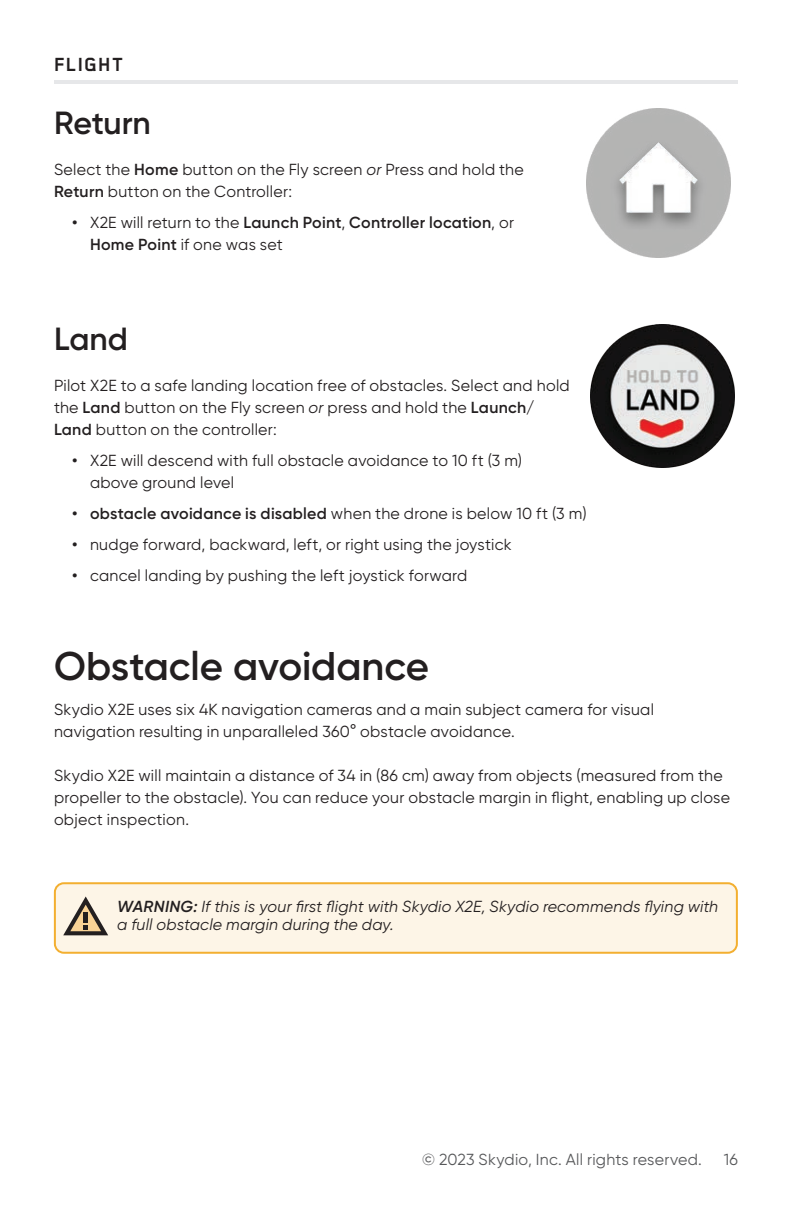
<style>
.page{position:relative;width:792px;height:1224px;background:#fff}
.page>*{position:absolute;margin:0;border:0;box-sizing:border-box;transform-origin:0 0}
.t1{font:600 40px "Gilroy";color:#231f20}
.t2{font:600 32px "Gilroy";letter-spacing:-.005em;color:#231f20}
.t3{font:700 22px "Blender";letter-spacing:.06em;color:#231f20}
.Body_copy{font:16px/22px "Gilroy";letter-spacing:.02em;color:#231f20}
.t4{font:600 16px/22px "Gilroy";letter-spacing:.015em;color:#231f20}
.Copy_text{font:italic 16px/18px "Gilroy";letter-spacing:.015em;color:#231f20}
.t5{font:16px "Gilroy";letter-spacing:.015em;color:#57585a}
.s1{font-weight:600}
.s2{font-style:italic}
.s3{font-weight:400}
</style>
<div class="page">
<hr style="left:54px;top:80px;width:684px;height:4px;background:#e6e7e9">
<img style="left:587px;top:108px;width:144px;height:150px">
<img style="left:590px;top:324px;width:144px;height:144px">
<div style="left:55px;top:883px;width:682px;height:70px;background:#fdf5e7;border-radius:9px"></div>
<div style="left:54px;top:882px;width:684px;height:72px;border:2px solid #f3af30;border-radius:9px"></div>
<svg style="left:63px;top:896px;width:45px;height:39px"></svg>
<hr style="left:84px;top:913px;width:4px;height:10px;background:#231f20">
<p class="t3" style="left:54px;top:52px;width:70px">FLIGHT</p>
<p class="t2" style="left:54px;top:103px;width:98px">Return</p>
<p class="Body_copy" style="left:54px;top:158px;width:471px">Select the <span class="s1">Home</span> button on the Fly screen <span class="s2">or</span> Press and hold the<br><span class="s1">Return</span> button on the Controller:</p>
<p class="t4" style="left:90px;top:211px;width:426px;text-indent:-18px">• <span class="s3">X2E will return to the</span> Launch Point<span class="s3">,</span> Controller location<span class="s3">, or<br></span>Home Point <span class="s3">if one was set</span></p>
<p class="t2" style="left:54px;top:319px;width:76px">Land</p>
<p class="Body_copy" style="left:54px;top:374px;width:517px">Pilot X2E to a safe landing location free of obstacles. Select and hold the <span class="s1">Land</span> button on the Fly screen <span class="s2">or</span> press and hold the <span class="s1">Launch/<br>Land</span> button on the controller:</p>
<p class="Body_copy" style="left:90px;top:449px;width:434px;text-indent:-18px"><span class="s1">•</span> X2E will descend with full obstacle avoidance to 10 ft (3 m) above ground level</p>
<p class="t4" style="left:72px;top:502px;width:516px">• obstacle avoidance is disabled <span class="s3">when the drone is below 10 ft (3 m)</span></p>
<p class="Body_copy" style="left:72px;top:533px;width:441px"><span class="s1">•</span> nudge forward, backward, left, or right using the joystick</p>
<p class="Body_copy" style="left:72px;top:564px;width:397px"><span class="s1">•</span> cancel landing by pushing the left joystick forward</p>
<p class="t1" style="left:54px;top:641px;width:377px">Obstacle avoidance</p>
<p class="Body_copy" style="left:54px;top:698px;width:602px">Skydio X2E uses six 4K navigation cameras and a main subject camera for visual navigation resulting in unparalleled 360° obstacle avoidance.</p>
<p class="Body_copy" style="left:54px;top:764px;width:678px">Skydio X2E will maintain a distance of 34 in (86 cm) away from objects (measured from the propeller to the obstacle). You can reduce your obstacle margin in flight, enabling up close object inspection.</p>
<p class="Copy_text" style="left:117px;top:897px;width:603px"><span class="s1">WARNING:</span> If this is your first flight with Skydio X2E, Skydio recommends flying with a full obstacle margin during the day.</p>
<p class="t5" style="left:422px;top:1149px;width:281px">© 2023 Skydio, Inc. All rights reserved.</p>
<p class="t5" style="left:724px;top:1149px;width:16px">16</p>
</div>
